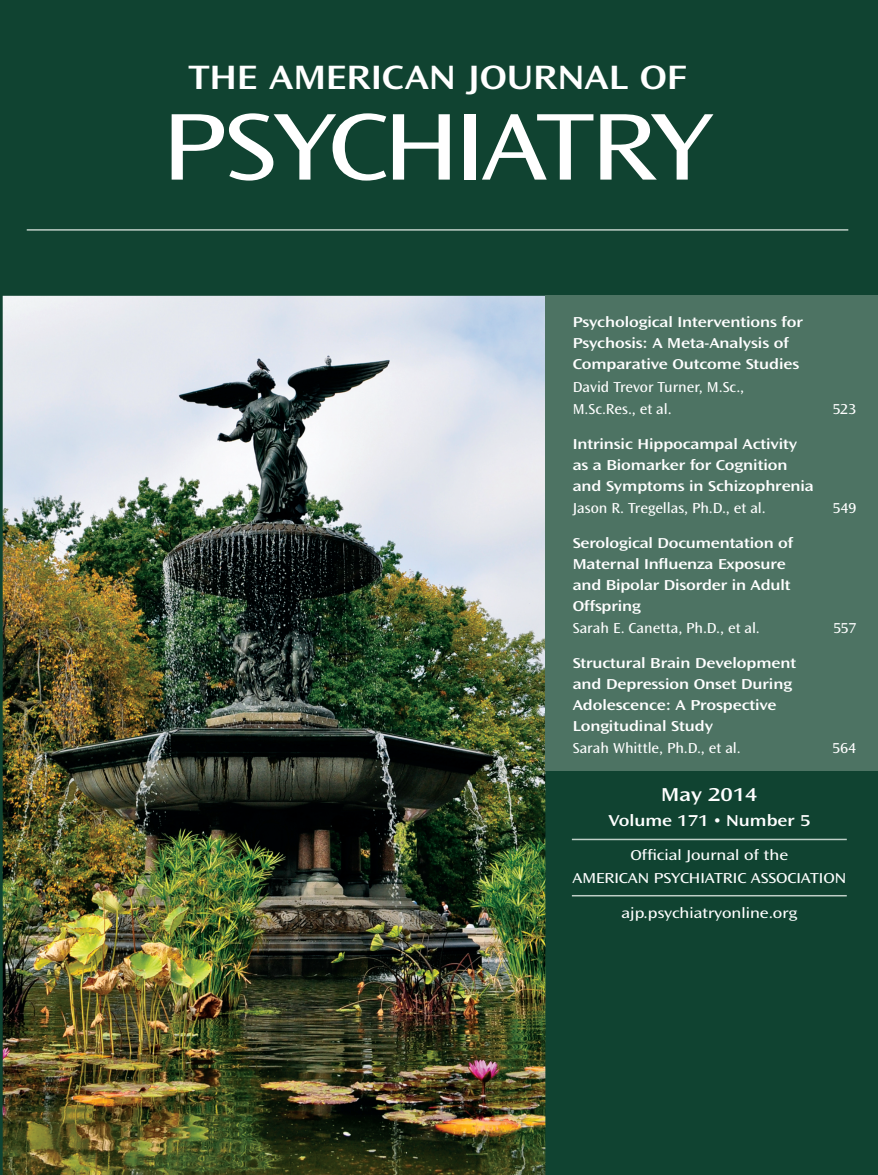
<style>
.page{position:relative;width:878px;height:1175px;background:#fff}
.page>*{position:absolute;margin:0;border:0;box-sizing:border-box;transform-origin:0 0}
.t1{font:expanded 99px "Ocean Sans Std";letter-spacing:-.035em;color:#fff}
.t2{font:600 expanded 35.25px "Ocean Sans Std";color:#fff}
.t3{font:600 expanded 19.5px "Ocean Sans Std";color:#fff}
.t4{font:600 expanded 16.5px "Ocean Sans Std";color:#fff}
.t5{font:600 expanded 15px/21px "Ocean Sans Std";letter-spacing:-.005em;color:#fff}
.t6{font:semi-expanded 15px/22.5px "Ocean Sans Std";color:#fff}
.t7{font:expanded 15px/22.5px "Ocean Sans Std";color:#fff;text-align:center}
</style>
<div class="page">
<img style="left:0;top:0;width:878px;height:1175px">
<hr style="left:27px;top:229px;width:821px;height:2px;background:#bfcfc7">
<div style="left:545px;top:296px;width:333px;height:475px;background:#4d7363"></div>
<hr style="left:572px;top:895px;width:274px;height:1px;background:#bfcfc7">
<hr style="left:572px;top:838px;width:274px;height:2px;background:#bfcfc7">
<h2 class="t2" style="left:188px;top:57px;width:499px">THE AMERICAN JOURNAL OF</h2>
<h1 class="t1" style="left:162px;top:90px;width:552px">PSYCHIATRY</h1>
<p class="t5" style="left:572px;top:312px;width:232px">Psychological Interventions for<br>Psychosis: A Meta-Analysis of<br>Comparative Outcome Studies</p>
<p class="t6" style="left:572px;top:376px;width:173px">David Trevor Turner, M.Sc.,<br>M.Sc.Res., et al.</p>
<p class="t6" style="left:832px;top:398px;width:25px">523</p>
<p class="t5" style="left:572px;top:433px;width:243px">Intrinsic Hippocampal Activity as a Biomarker for Cognition and Symptoms in Schizophrenia</p>
<p class="t6" style="left:572px;top:497px;width:194px">Jason R. Tregellas, Ph.D., et al.</p>
<p class="t6" style="left:832px;top:497px;width:25px">549</p>
<p class="t5" style="left:572px;top:532px;width:222px">Serological Documentation of<br>Maternal Influenza Exposure and Bipolar Disorder in Adult<br>Offspring</p>
<p class="t6" style="left:572px;top:617px;width:189px">Sarah E. Canetta, Ph.D., et al.</p>
<p class="t6" style="left:833px;top:617px;width:25px">557</p>
<p class="t5" style="left:572px;top:652px;width:225px">Structural Brain Development and Depression Onset During<br>Adolescence: A Prospective<br>Longitudinal Study</p>
<p class="t6" style="left:572px;top:737px;width:169px">Sarah Whittle, Ph.D., et al.</p>
<p class="t6" style="left:832px;top:737px;width:26px">564</p>
<h3 class="t3" style="left:661px;top:783px;width:98px">May 2014</h3>
<p class="t4" style="left:608px;top:811px;width:203px">Volume 171 • Number 5</p>
<p class="t7" style="left:572px;top:844px;width:275px">Official Journal of the<br>AMERICAN PSYCHIATRIC ASSOCIATION</p>
<p class="t7" style="left:621px;top:902px;width:177px">ajp.psychiatryonline.org</p>
</div>
